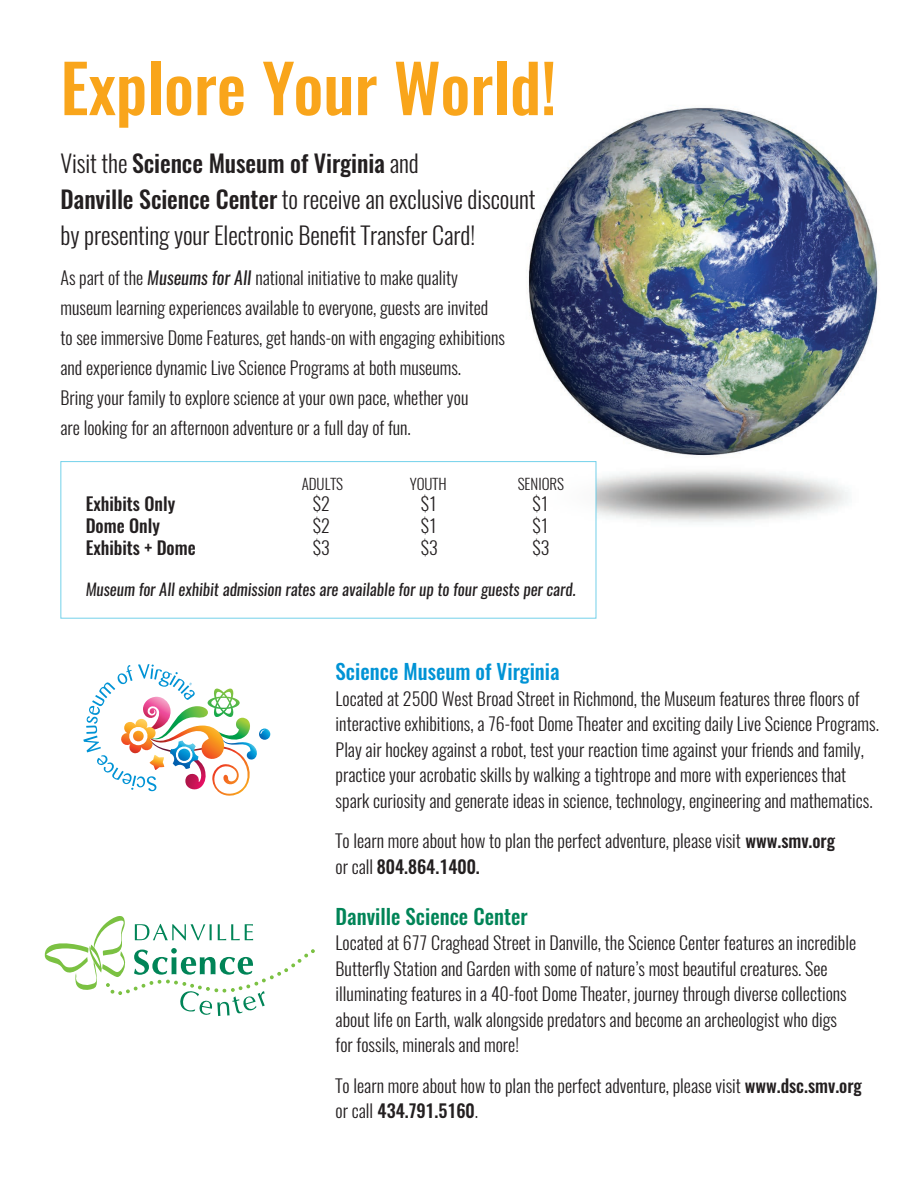
<style>
.page{position:relative;width:918px;height:1188px;background:#fff}
.page>*{position:absolute;margin:0;border:0;box-sizing:border-box;transform-origin:0 0}
.t1{font:500 66px "Oswald";color:#f9a51b}
.t2{font:300 24px/36px "Oswald";letter-spacing:-.005em;color:#231f20}
.t3{font:500 21px "Oswald";color:#0093d5}
.t4{font:500 21px "Oswald";color:#008457}
.t5{font:300 18px/25.5px "Oswald";color:#231f20}
.t6{font:500 18px "Oswald";color:#231f20}
.t7{font:italic 16.5px "Oswald";color:#231f20}
.t8{font:300 15px "Oswald";color:#231f20}
.s1{font-weight:500}
.s2{font-weight:400;font-style:italic}
</style>
<div class="page">
<img style="left:528px;top:107px;width:350px;height:431px">
<svg style="left:83px;top:664px;width:187px;height:132px"></svg>
<svg style="left:45px;top:916px;width:270px;height:100px"></svg>
<div style="left:60px;top:461px;width:536px;height:158px;background:#fff;border:1px solid #5ecae7"></div>
<h1 class="t1" style="left:60px;top:42px;width:497px">Explore Your World!</h1>
<h2 class="t2" style="left:60px;top:145px;width:477px">Visit the <span class="s1">Science Museum of Virginia</span> and<br><span class="s1">Danville Science Center</span> to receive an exclusive discount by presenting your Electronic Benefit Transfer Card!</h2>
<p class="t5" style="left:60px;top:263px;width:446px;line-height:30px">As part of the <span class="s2">Museums for All</span> national initiative to make quality museum learning experiences available to everyone, guests are invited to see immersive Dome Features, get hands-on with engaging exhibitions and experience dynamic Live Science Programs at both museums.<br>Bring your family to explore science at your own pace, whether you<br>are looking for an afternoon adventure or a full day of fun.</p>
<p class="t8" style="left:302px;top:474px;width:43px">ADULTS</p>
<p class="t8" style="left:410px;top:474px;width:39px">YOUTH</p>
<p class="t8" style="left:518px;top:474px;width:48px">SENIORS</p>
<p class="t6" style="left:86px;top:492px;width:91px">Exhibits Only</p>
<p class="t5" style="left:313px;top:491px;width:19px">$2</p>
<p class="t5" style="left:421px;top:491px;width:18px">$1</p>
<p class="t5" style="left:532px;top:491px;width:18px">$1</p>
<p class="t6" style="left:86px;top:513px;width:76px">Dome Only</p>
<p class="t5" style="left:313px;top:513px;width:19px">$2</p>
<p class="t5" style="left:421px;top:513px;width:18px">$1</p>
<p class="t5" style="left:532px;top:513px;width:18px">$1</p>
<p class="t6" style="left:86px;top:535px;width:112px">Exhibits + Dome</p>
<p class="t5" style="left:313px;top:535px;width:19px">$3</p>
<p class="t5" style="left:421px;top:535px;width:19px">$3</p>
<p class="t5" style="left:532px;top:535px;width:19px">$3</p>
<p class="t7" style="left:86px;top:578px;width:492px">Museum for All exhibit admission rates are available for up to four guests per card.</p>
<p class="t3" style="left:336px;top:657px;width:226px">Science Museum of Virginia</p>
<p class="t5" style="left:336px;top:686px;width:545px">Located at 2500 West Broad Street in Richmond, the Museum features three floors of interactive exhibitions, a 76-foot Dome Theater and exciting daily Live Science Programs.<br>Play air hockey against a robot, test your reaction time against your friends and family, practice your acrobatic skills by walking a tightrope and more with experiences that spark curiosity and generate ideas in science, technology, engineering and mathematics.</p>
<p class="t5" style="left:336px;top:828px;width:501px">To learn more about how to plan the perfect adventure, please visit <span class="s1">www.smv.org </span>or call <span class="s1">804.864.1400.</span></p>
<p class="t4" style="left:336px;top:901px;width:194px">Danville Science Center</p>
<p class="t5" style="left:336px;top:930px;width:522px">Located at 677 Craghead Street in Danville, the Science Center features an incredible Butterfly Station and Garden with some of nature’s most beautiful creatures. See illuminating features in a 40-foot Dome Theater, journey through diverse collections about life on Earth, walk alongside predators and become an archeologist who digs for fossils, minerals and more!</p>
<p class="t5" style="left:336px;top:1073px;width:528px">To learn more about how to plan the perfect adventure, please visit <span class="s1">www.dsc.smv.org </span>or call <span class="s1">434.791.5160</span>.</p>
</div>
